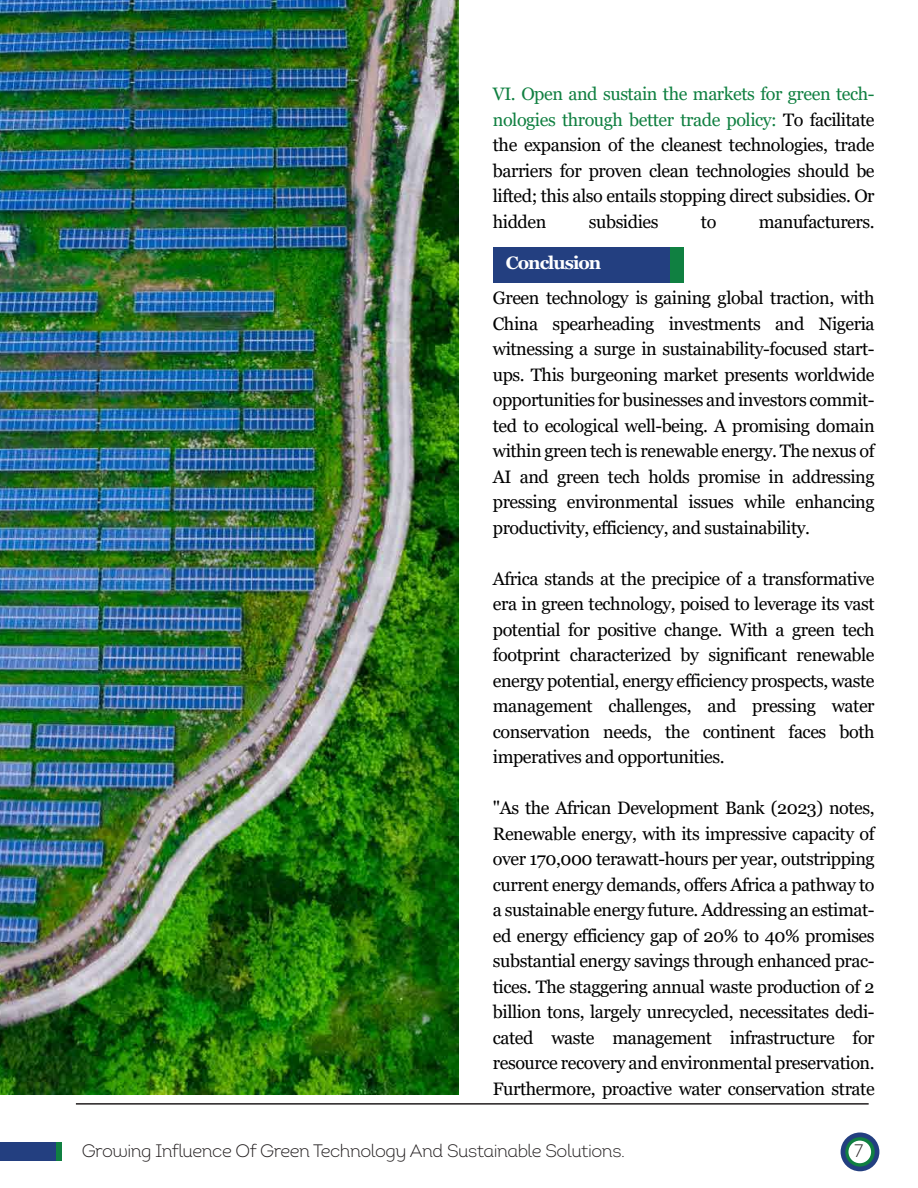
<style>
.page{position:relative;width:918px;height:1188px;background:#fff}
.page>*{position:absolute;margin:0;border:0;box-sizing:border-box;transform-origin:0 0}
.t1{font:18px/25.5px "Georgia";letter-spacing:-.025em;color:#000;text-align:justify}
.t2{font:18px "Intro Light Alt";letter-spacing:-.025em;color:#231f20}
.t3{font:700 18px "Georgia";letter-spacing:-.055em;color:#fff}
.s1{color:#108041}
</style>
<div class="page">
<div style="left:493px;top:247px;width:191px;height:36px;background:#108041"></div>
<div style="left:493px;top:247px;width:177px;height:36px;background:#233f80"></div>
<hr style="left:76px;top:1103px;width:793px;height:2px;background:#231f20">
<svg style="left:55px;top:1142px;width:7px;height:19px"></svg>
<div style="left:0;top:1142px;width:55px;height:19px;background:#233f80"></div>
<div style="left:841px;top:1132px;width:38px;height:39px;background:#233f80;border-radius:50%"></div>
<svg style="left:845px;top:1137px;width:30px;height:30px"></svg>
<div style="left:848px;top:1141px;width:23px;height:22px;background:#fff;border-radius:50%"></div>
<img style="left:0;top:0;width:459px;height:1095px">
<p class="t1" style="left:493px;top:82px;width:383px"><span class="s1">VI. Open and sustain the markets for green tech&shy;nologies through better trade policy:</span> To facilitate the expansion of the cleanest technologies, trade barriers for proven clean technologies should be lifted; this also entails stopping direct subsidies. Or hidden</p>
<p class="t1" style="left:589px;top:209px;width:71px">subsidies</p>
<p class="t1" style="left:701px;top:209px;width:17px">to</p>
<p class="t1" style="left:759px;top:209px;width:117px">manufacturers.</p>
<p class="t3" style="left:506px;top:252px;width:97px">Conclusion</p>
<p class="t1" style="left:493px;top:286px;width:383px">Green technology is gaining global traction, with China spearheading investments and Nigeria witnessing a surge in sustainability-focused start&shy;ups. This burgeoning market presents worldwide opportunities for businesses and investors commit&shy;ted to ecological well-being. A promising domain within green tech is renewable energy. The nexus of AI and green tech holds promise in addressing pressing environmental issues while enhancing productivity, efficiency, and sustainability.</p>
<p class="t1" style="left:493px;top:566px;width:383px">Africa stands at the precipice of a transformative era in green technology, poised to leverage its vast potential for positive change. With a green tech footprint characterized by significant renewable energy potential, energy efficiency prospects, waste management challenges, and pressing water conservation needs, the continent faces both imperatives and opportunities.</p>
<p class="t1" style="left:493px;top:796px;width:383px">"As the African Development Bank (2023) notes, Renewable energy, with its impressive capacity of over 170,000 terawatt-hours per year, outstripping current energy demands, offers Africa a pathway to a sustainable energy future. Addressing an estimat&shy;ed energy efficiency gap of 20% to 40% promises substantial energy savings through enhanced prac&shy;tices. The staggering annual waste production of 2 billion tons, largely unrecycled, necessitates dedi&shy;cated waste management infrastructure for resource recovery and environmental preservation.<br>Furthermore, proactive water conservation strate</p>
<p class="t2" style="left:82px;top:1140px;width:545px">Growing Influence Of Green Technology And Sustainable Solutions.</p>
<p class="t2" style="left:854px;top:1140px;width:11px">7</p>
</div>
